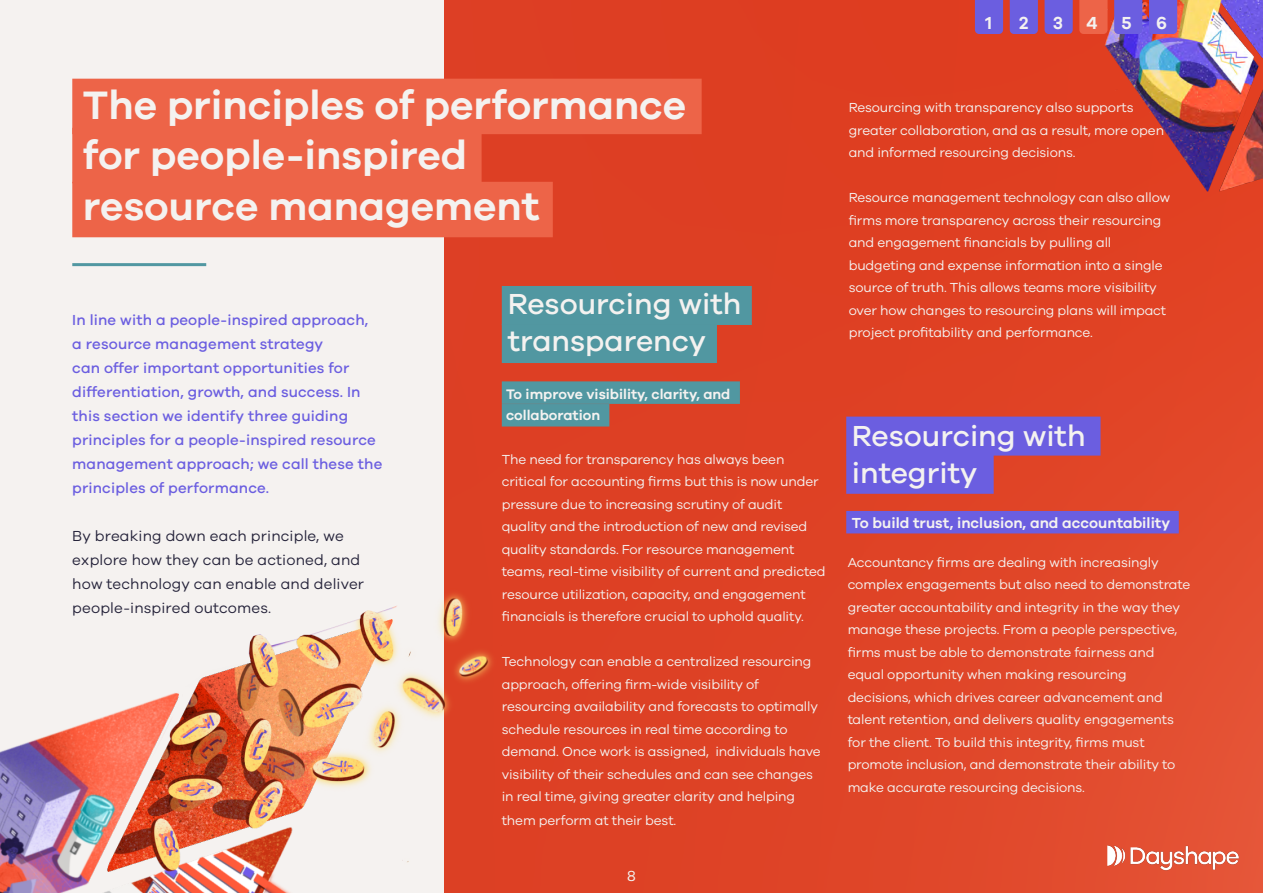
<style>
.page{position:relative;width:1263px;height:893px;background:#f5f2f0}
.page>*{position:absolute;margin:0;border:0;box-sizing:border-box;transform-origin:0 0}
.t1{font:600 40.95px/50.8px "Galano Grotesque";color:#f4f2f0}
.t2{font:500 29.85px/37.2px "Galano Grotesque";color:#f4f2f0}
.t3{font:600 18px "Galano Grotesque";color:#f4f2f0}
.t4{font:500 15px/24px "Galano Grotesque";letter-spacing:.01em;color:#6b5ee0}
.t5{font:15px/24px "Galano Grotesque";letter-spacing:.01em;color:#26243b}
.t6{font:600 15px "Galano Grotesque";color:#f4f2f0}
.t7{font:15px "Galano Grotesque";color:#f4f2f0}
.t8{font:600 14.25px/21px "Galano Grotesque";color:#f4f2f0}
.t9{font:13.5px/22.5px "Galano Grotesque";letter-spacing:-.01em;color:#f4f2f0}
</style>
<div class="page">
<img style="left:444px;top:0;width:819px;height:893px">
<div style="left:72px;top:79px;width:630px;height:55px;background:#ed6448"></div>
<img style="left:1105px;top:0;width:158px;height:192px">
<div style="left:502px;top:286px;width:250px;height:39px;background:#5197a1"></div>
<div style="left:502px;top:381px;width:238px;height:23px;background:#5197a1"></div>
<div style="left:502px;top:404px;width:107px;height:22px;background:#5197a1"></div>
<div style="left:846px;top:511px;width:333px;height:22px;background:#6b5ee0"></div>
<div style="left:846px;top:417px;width:254px;height:39px;background:#6b5ee0"></div>
<div style="left:846px;top:455px;width:148px;height:39px;background:#6b5ee0"></div>
<div style="left:502px;top:324px;width:215px;height:39px;background:#5197a1"></div>
<div style="left:72px;top:128px;width:410px;height:55px;background:#ed6448"></div>
<div style="left:72px;top:182px;width:481px;height:55px;background:#ed6448"></div>
<img style="left:1096px;top:833px;width:154px;height:45px">
<img style="left:0;top:589px;width:501px;height:304px">
<hr style="left:72px;top:263px;width:134px;height:3px;background:#5197a1">
<svg style="left:975px;top:0;width:28px;height:34px"></svg>
<div style="left:985px;top:11px;width:16px;height:19px;background:#6b5ee0"></div>
<svg style="left:1010px;top:0;width:28px;height:34px"></svg>
<div style="left:1019px;top:11px;width:15px;height:19px;background:#6b5ee0"></div>
<svg style="left:1044px;top:0;width:29px;height:34px"></svg>
<div style="left:1053px;top:11px;width:15px;height:19px;background:#6b5ee0"></div>
<svg style="left:1079px;top:0;width:28px;height:34px"></svg>
<div style="left:1086px;top:11px;width:16px;height:19px;background:#ed6448"></div>
<svg style="left:1114px;top:0;width:28px;height:34px"></svg>
<div style="left:1121px;top:11px;width:16px;height:19px;background:#6b5ee0"></div>
<svg style="left:1149px;top:0;width:28px;height:34px"></svg>
<div style="left:1156px;top:11px;width:15px;height:19px;background:#6b5ee0"></div>
<h3 class="t3" style="left:985px;top:12px;width:8px">1</h3>
<h3 class="t3" style="left:1019px;top:12px;width:11px">2</h3>
<h3 class="t3" style="left:1053px;top:12px;width:12px">3</h3>
<h3 class="t3" style="left:1086px;top:12px;width:13px">4</h3>
<h3 class="t3" style="left:1121px;top:12px;width:12px">5</h3>
<h3 class="t3" style="left:1156px;top:12px;width:12px">6</h3>
<h1 class="t1" style="left:83px;top:78px;width:605px">The principles of performance for people-inspired<br>resource management</h1>
<p class="t4" style="left:72px;top:308px;width:311px">In line with a people-inspired approach,<br>a resource management strategy<br>can offer important opportunities for differentiation, growth, and success. In this section we identify three guiding principles for a people-inspired resource management approach; we call these the principles of performance.</p>
<p class="t5" style="left:72px;top:524px;width:293px">By breaking down each principle, we explore how they can be actioned, and how technology can enable and deliver people-inspired outcomes.</p>
<h2 class="t2" style="left:508px;top:284px;width:235px">Resourcing with transparency</h2>
<p class="t8" style="left:506px;top:383px;width:226px">To improve visibility, clarity, and collaboration</p>
<p class="t9" style="left:502px;top:447px;width:325px">The need for transparency has always been critical for accounting firms but this is now under pressure due to increasing scrutiny of audit quality and the introduction of new and revised quality standards. For resource management teams, real-time visibility of current and predicted resource utilization, capacity, and engagement financials is therefore crucial to uphold quality.</p>
<p class="t9" style="left:502px;top:650px;width:320px">Technology can enable a centralized resourcing approach, offering firm-wide visibility of resourcing availability and forecasts to optimally schedule resources in real time according to demand. Once work is assigned, individuals have visibility of their schedules and can see changes in real time, giving greater clarity and helping</p>
<p class="t9" style="left:502px;top:809px;width:176px">them perform at their best.</p>
<p class="t7" style="left:627px;top:867px;width:10px">8</p>
<p class="t9" style="left:849px;top:96px;width:317px">Resourcing with transparency also supports greater collaboration, and as a result, more open and informed resourcing decisions.</p>
<p class="t9" style="left:849px;top:186px;width:323px">Resource management technology can also allow firms more transparency across their resourcing and engagement financials by pulling all budgeting and expense information into a single source of truth. This allows teams more visibility over how changes to resourcing plans will impact project profitability and performance.</p>
<h2 class="t2" style="left:852px;top:416px;width:235px">Resourcing with integrity</h2>
<p class="t6" style="left:852px;top:513px;width:320px">To build trust, inclusion, and accountability</p>
<p class="t9" style="left:848px;top:550px;width:344px">Accountancy firms are dealing with increasingly complex engagements but also need to demonstrate greater accountability and integrity in the way they manage these projects. From a people perspective, firms must be able to demonstrate fairness and equal opportunity when making resourcing decisions, which drives career advancement and talent retention, and delivers quality engagements for the client. To build this integrity, firms must promote inclusion, and demonstrate their ability to make accurate resourcing decisions.</p>
</div>
